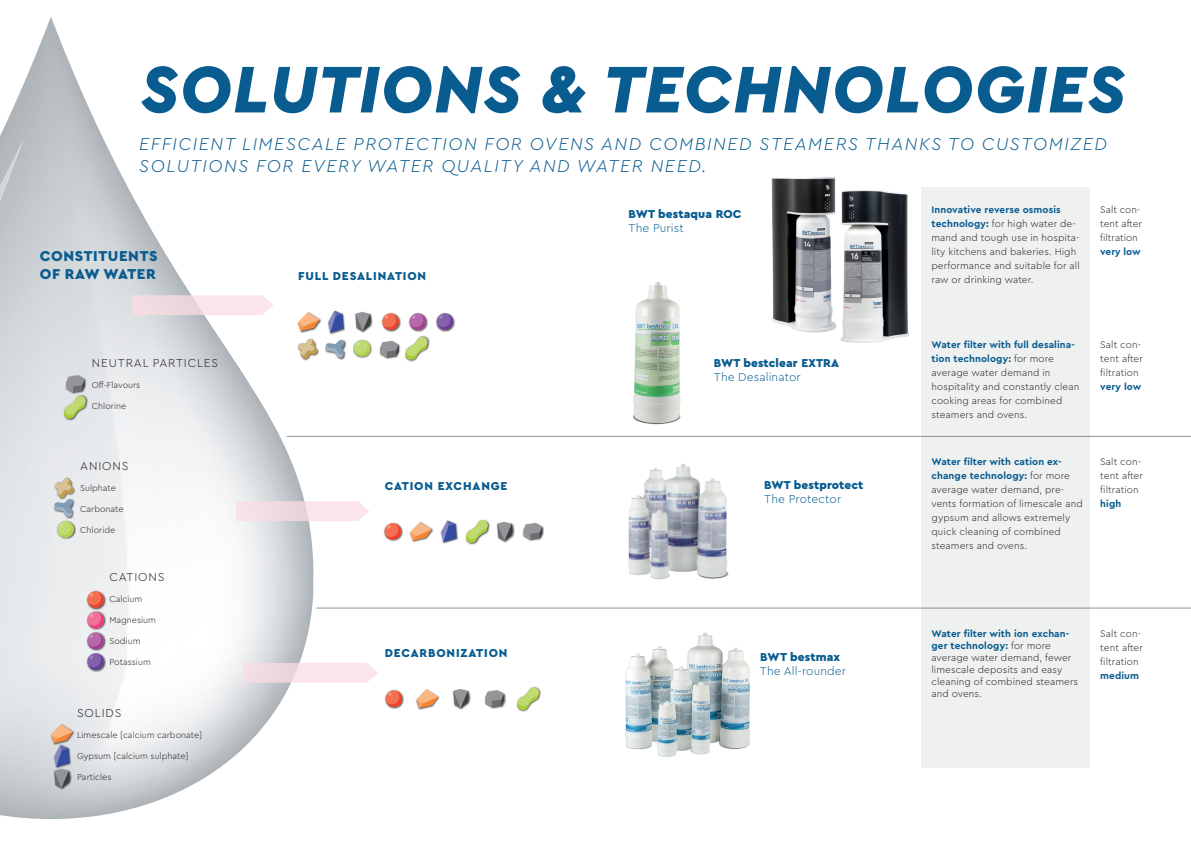
<style>
.page{position:relative;width:1191px;height:842px;background:#fff}
.page>*{position:absolute;margin:0;border:0;box-sizing:border-box;transform-origin:0 0}
.t1{font:italic 900 69px "Cera PRO";letter-spacing:.02em;color:#085c8f}
.t2{font:italic 300 18px/22px "Cera PRO";letter-spacing:.085em;color:#085c8f}
.t3{font:900 15px/18px "Cera PRO";letter-spacing:.04em;color:#085c8f}
.copy_12pt{font:900 12px/14px "Cera PRO";letter-spacing:.01em;color:#085c8f}
.absatzheadline_02{font:900 12px "Cera PRO";letter-spacing:.07em;color:#085c8f}
.copy_12pt-2{font:300 12px/14px "Cera PRO";letter-spacing:.01em;color:#085c8f}
.absatzheadline_02-2{font:300 12px "Cera PRO";letter-spacing:.07em;color:#231f20}
.copy_condensed_12_pt{font:300 10px/14px "Cera PRO";letter-spacing:.01em;color:#231f20}
.copy_9pt{font:300 9px "Cera PRO";color:#231f20}
.s1{font-weight:300}
.s2{font-weight:900}
.s3{font-weight:700;color:#085c8f}
</style>
<div class="page">
<hr style="left:286px;top:436px;width:905px;height:1px;background:#939598">
<div style="left:383px;top:522px;width:20px;height:20px;background:#231f20;opacity:.75"></div>
<svg style="left:384px;top:523px;width:17px;height:17px"></svg>
<svg style="left:385px;top:524px;width:16px;height:15px"></svg>
<div style="left:496px;top:521px;width:19px;height:22px;background:#231f20;opacity:.75"></div>
<svg style="left:497px;top:522px;width:15px;height:19px"></svg>
<div style="left:440px;top:520px;width:19px;height:25px;background:#231f20;opacity:.75"></div>
<svg style="left:441px;top:520px;width:16px;height:22px"></svg>
<div style="left:409px;top:521px;width:25px;height:22px;background:#231f20;opacity:.75"></div>
<svg style="left:410px;top:522px;width:22px;height:19px"></svg>
<div style="left:522px;top:522px;width:22px;height:20px;background:#231f20;opacity:.75"></div>
<svg style="left:524px;top:523px;width:18px;height:17px"></svg>
<div style="left:465px;top:519px;width:25px;height:26px;background:#231f20;opacity:.75"></div>
<svg style="left:466px;top:520px;width:22px;height:23px"></svg>
<div style="left:384px;top:689px;width:20px;height:20px;background:#231f20;opacity:.75"></div>
<svg style="left:386px;top:691px;width:16px;height:16px"></svg>
<div style="left:452px;top:688px;width:19px;height:22px;background:#231f20;opacity:.75"></div>
<svg style="left:453px;top:689px;width:16px;height:19px"></svg>
<div style="left:415px;top:688px;width:25px;height:22px;background:#231f20;opacity:.75"></div>
<svg style="left:416px;top:689px;width:22px;height:19px"></svg>
<div style="left:484px;top:689px;width:22px;height:20px;background:#231f20;opacity:.75"></div>
<svg style="left:485px;top:690px;width:19px;height:17px"></svg>
<div style="left:516px;top:686px;width:25px;height:26px;background:#231f20;opacity:.75"></div>
<svg style="left:517px;top:687px;width:22px;height:24px"></svg>
<hr style="left:316px;top:608px;width:875px;height:1px;background:#939598">
<img style="left:7px;top:17px;width:88px;height:103px">
<img style="left:0;top:120px;width:313px;height:699px">
<img style="left:0;top:140px;width:23px;height:65px">
<svg style="left:132px;top:295px;width:142px;height:20px;background:#f5e0e5"></svg>
<svg style="left:236px;top:501px;width:133px;height:20px;background:#f5e0e6"></svg>
<svg style="left:243px;top:663px;width:135px;height:20px;background:#f6e1e6"></svg>
<div style="left:86px;top:590px;width:20px;height:20px;background:#231f20;opacity:.75"></div>
<svg style="left:87px;top:591px;width:17px;height:17px"></svg>
<svg style="left:88px;top:592px;width:16px;height:15px"></svg>
<div style="left:86px;top:611px;width:20px;height:20px;background:#231f20;opacity:.75"></div>
<div style="left:86px;top:631px;width:20px;height:20px;background:#231f20;opacity:.75"></div>
<div style="left:86px;top:652px;width:20px;height:20px;background:#231f20;opacity:.75"></div>
<svg style="left:88px;top:613px;width:16px;height:57px"></svg>
<div style="left:53px;top:768px;width:19px;height:22px;background:#231f20;opacity:.75"></div>
<div style="left:50px;top:723px;width:25px;height:22px;background:#231f20;opacity:.75"></div>
<svg style="left:51px;top:724px;width:22px;height:64px"></svg>
<div style="left:65px;top:375px;width:22px;height:20px;background:#231f20;opacity:.75"></div>
<div style="left:63px;top:395px;width:25px;height:26px;background:#231f20;opacity:.75"></div>
<svg style="left:64px;top:376px;width:22px;height:43px"></svg>
<div style="left:921px;top:187px;width:169px;height:581px;background:#eff0f0"></div>
<div style="left:381px;top:312px;width:20px;height:20px;background:#231f20;opacity:.75"></div>
<svg style="left:382px;top:313px;width:17px;height:17px"></svg>
<svg style="left:383px;top:314px;width:15px;height:16px"></svg>
<div style="left:408px;top:312px;width:20px;height:20px;background:#231f20;opacity:.75"></div>
<svg style="left:410px;top:314px;width:16px;height:16px"></svg>
<div style="left:435px;top:312px;width:20px;height:20px;background:#231f20;opacity:.75"></div>
<svg style="left:437px;top:314px;width:16px;height:16px"></svg>
<div style="left:354px;top:311px;width:19px;height:22px;background:#231f20;opacity:.75"></div>
<svg style="left:355px;top:312px;width:16px;height:19px"></svg>
<div style="left:327px;top:310px;width:19px;height:25px;background:#231f20;opacity:.75"></div>
<svg style="left:328px;top:311px;width:16px;height:22px"></svg>
<div style="left:297px;top:311px;width:25px;height:22px;background:#231f20;opacity:.75"></div>
<svg style="left:298px;top:312px;width:22px;height:19px"></svg>
<div style="left:353px;top:339px;width:19px;height:20px;background:#231f20;opacity:.75"></div>
<svg style="left:354px;top:340px;width:16px;height:17px"></svg>
<svg style="left:355px;top:341px;width:15px;height:15px"></svg>
<div style="left:297px;top:338px;width:22px;height:23px;background:#231f20;opacity:.75"></div>
<svg style="left:297px;top:339px;width:20px;height:20px"></svg>
<div style="left:324px;top:339px;width:23px;height:21px;background:#231f20;opacity:.75"></div>
<svg style="left:325px;top:340px;width:19px;height:18px"></svg>
<div style="left:379px;top:340px;width:22px;height:20px;background:#231f20;opacity:.75"></div>
<svg style="left:380px;top:341px;width:18px;height:17px"></svg>
<div style="left:404px;top:336px;width:26px;height:26px;background:#231f20;opacity:.75"></div>
<svg style="left:406px;top:337px;width:22px;height:23px"></svg>
<img style="left:771px;top:177px;width:65px;height:155px">
<svg style="left:633px;top:409px;width:47px;height:15px"></svg>
<img style="left:633px;top:282px;width:47px;height:141px">
<div style="left:56px;top:520px;width:20px;height:20px;background:#231f20;opacity:.75"></div>
<div style="left:54px;top:477px;width:22px;height:23px;background:#231f20;opacity:.75"></div>
<div style="left:53px;top:498px;width:22px;height:21px;background:#231f20;opacity:.75"></div>
<svg style="left:54px;top:478px;width:20px;height:59px"></svg>
<img style="left:628px;top:464px;width:101px;height:116px">
<svg style="left:691px;top:732px;width:32px;height:11px"></svg>
<svg style="left:719px;top:738px;width:31px;height:11px"></svg>
<div style="left:690px;top:748px;width:20px;height:7px;background:#d7dddc;border-radius:50%"></div>
<svg style="left:671px;top:746px;width:20px;height:5px"></svg>
<svg style="left:625px;top:742px;width:27px;height:7px"></svg>
<svg style="left:657px;top:751px;width:20px;height:6px"></svg>
<img style="left:625px;top:633px;width:79px;height:98px">
<img style="left:801px;top:183px;width:108px;height:160px">
<p class="t1" style="left:141px;top:43px;width:985px">SOLUTIONS &amp; TECHNOLOGIES</p>
<p class="t2" style="left:139px;top:132px;width:969px">EFFICIENT LIMESCALE PROTECTION FOR OVENS AND COMBINED STEAMERS THANKS TO CUSTOMIZED<br>SOLUTIONS FOR EVERY WATER QUALITY AND WATER NEED.</p>
<p class="t3" style="left:40px;top:246px;width:119px">CONSTITUENTS<br>OF RAW WATER</p>
<p class="absatzheadline_02-2" style="left:92px;top:355px;width:128px">NEUTRAL PARTICLES</p>
<p class="copy_9pt" style="left:92px;top:379px;width:50px">Off-Flavours</p>
<p class="copy_9pt" style="left:92px;top:400px;width:36px">Chlorine</p>
<p class="absatzheadline_02-2" style="left:80px;top:458px;width:50px">ANIONS</p>
<p class="copy_9pt" style="left:80px;top:482px;width:37px">Sulphate</p>
<p class="copy_9pt" style="left:80px;top:503px;width:45px">Carbonate</p>
<p class="copy_9pt" style="left:80px;top:524px;width:37px">Chloride</p>
<p class="absatzheadline_02-2" style="left:109px;top:569px;width:57px">CATIONS</p>
<p class="copy_9pt" style="left:109px;top:593px;width:35px">Calcium</p>
<p class="copy_9pt" style="left:109px;top:614px;width:48px">Magnesium</p>
<p class="copy_9pt" style="left:109px;top:635px;width:33px">Sodium</p>
<p class="copy_9pt" style="left:109px;top:656px;width:43px">Potassium</p>
<p class="absatzheadline_02-2" style="left:77px;top:705px;width:46px">SOLIDS</p>
<p class="copy_9pt" style="left:77px;top:729px;width:127px">Limescale [calcium carbonate]</p>
<p class="copy_9pt" style="left:77px;top:750px;width:113px">Gypsum [calcium sulphate]</p>
<p class="copy_9pt" style="left:77px;top:771px;width:36px">Particles</p>
<p class="absatzheadline_02" style="left:298px;top:268px;width:129px">FULL DESALINATION</p>
<p class="absatzheadline_02" style="left:385px;top:478px;width:124px">CATION EXCHANGE</p>
<p class="absatzheadline_02" style="left:385px;top:645px;width:124px">DECARBONIZATION</p>
<p class="copy_12pt" style="left:628px;top:206px;width:114px">BWT bestaqua ROC</p>
<p class="copy_12pt-2" style="left:628px;top:220px;width:57px">The Purist</p>
<p class="copy_12pt" style="left:714px;top:356px;width:127px">BWT bestclear EXTRA<br><span class="s1">The Desalinator</span></p>
<p class="copy_12pt" style="left:764px;top:477px;width:101px">BWT bestprotect</p>
<p class="copy_12pt-2" style="left:764px;top:491px;width:79px">The Protector</p>
<p class="copy_12pt-2" style="left:760px;top:649px;width:88px"><span class="s2">BWT bestmax<br></span>The All-rounder</p>
<p class="copy_condensed_12_pt" style="left:931px;top:202px;width:150px"><span class="s3">Innovative reverse osmosis technology:</span> for high water de&shy;mand and tough use in hospita&shy;lity kitchens and bakeries. High performance and suitable for all raw or drinking water.</p>
<p class="copy_condensed_12_pt" style="left:1100px;top:202px;width:43px">Salt con&shy;tent after filtration <span class="s3">very low</span></p>
<p class="copy_condensed_12_pt" style="left:931px;top:337px;width:149px"><span class="s3">Water filter with full desalina&shy;tion technology:</span> for more average water demand in hospitality and constantly clean cooking areas for combined steamers and ovens.</p>
<p class="copy_condensed_12_pt" style="left:931px;top:454px;width:153px"><span class="s3">Water filter with cation ex&shy;change technology:</span> for more average water demand, pre&shy;vents formation of limescale and gypsum and allows extremely quick cleaning of combined steamers and ovens.</p>
<p class="copy_condensed_12_pt" style="left:1100px;top:337px;width:44px">Salt con&shy;tent after filtration <span class="s3">very low</span></p>
<p class="copy_condensed_12_pt" style="left:1100px;top:454px;width:44px">Salt con&shy;tent after filtration <span class="s3">high</span></p>
<p class="copy_condensed_12_pt" style="left:931px;top:628px;width:148px;line-height:12px"><span class="s3">Water filter with ion exchan&shy;ger technology:</span> for more average water demand, fewer limescale deposits and easy cleaning of combined steamers and ovens.</p>
<p class="copy_condensed_12_pt" style="left:1100px;top:627px;width:44px">Salt con&shy;tent after filtration <span class="s3">medium</span></p>
</div>
